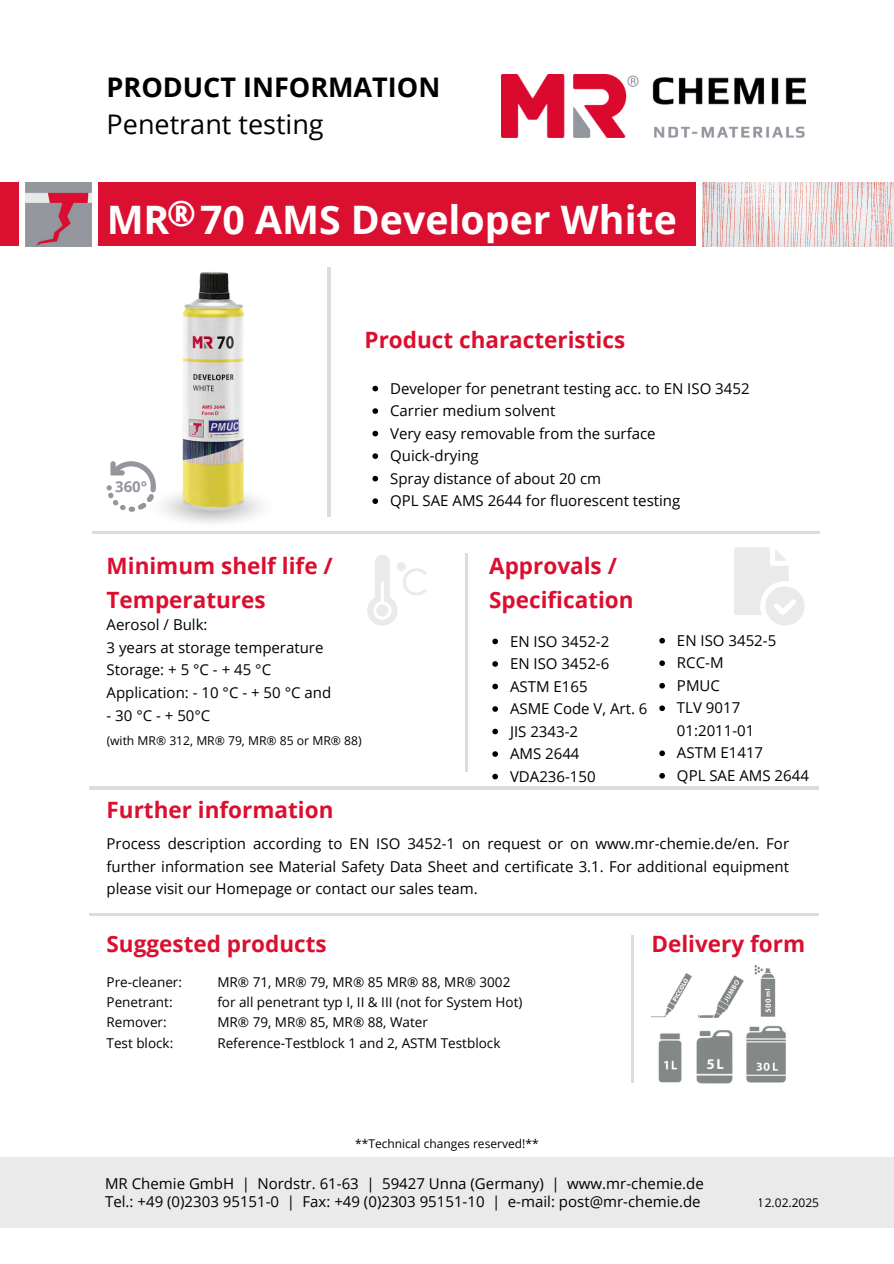
<style>
.page{position:relative;width:894px;height:1264px;background:#fff}
.page>*{position:absolute;margin:0;border:0;box-sizing:border-box;transform-origin:0 0}
.t1{font:700 39.15px "Open Sans";color:#fefefe}
.t2{font:700 27px "Open Sans";color:#000}
.t3{font:27px "Open Sans";color:#000}
.t4{font:700 22.5px/33.8px "Open Sans";color:#db0f2f}
.t5{font:15px/22.5px "Open Sans";color:#000}
.t6{font:700 15px "Open Sans";color:#94959d}
.t7{font:13.5px/20.2px "Open Sans";color:#000}
.t8{font:12.15px "Open Sans";color:#000}
.t9{font:12px "Open Sans";color:#000}
</style>
<div class="page">
<hr style="left:89px;top:786px;width:730px;height:3px;background:#94959d">
<hr style="left:92px;top:531px;width:727px;height:2px;background:#94959d">
<hr style="left:89px;top:913px;width:730px;height:2px;background:#94959d">
<hr style="left:327px;top:267px;width:3px;height:249px;background:#94959d">
<hr style="left:465px;top:553px;width:2px;height:218px;background:#94959d">
<img style="left:501px;top:74px;width:304px;height:63px">
<div style="left:0;top:1156px;width:893px;height:71px;background:#e9eae9"></div>
<hr style="left:631px;top:935px;width:2px;height:147px;background:#94959d">
<svg style="left:367px;top:555px;width:59px;height:70px"></svg>
<svg style="left:372px;top:386px;width:6px;height:5px"></svg>
<svg style="left:372px;top:408px;width:6px;height:6px"></svg>
<svg style="left:372px;top:431px;width:6px;height:5px"></svg>
<svg style="left:372px;top:453px;width:6px;height:6px"></svg>
<svg style="left:372px;top:476px;width:6px;height:5px"></svg>
<svg style="left:372px;top:498px;width:6px;height:6px"></svg>
<svg style="left:492px;top:638px;width:6px;height:6px"></svg>
<svg style="left:492px;top:661px;width:6px;height:5px"></svg>
<svg style="left:492px;top:683px;width:6px;height:6px"></svg>
<svg style="left:492px;top:706px;width:6px;height:5px"></svg>
<svg style="left:492px;top:728px;width:6px;height:6px"></svg>
<svg style="left:492px;top:751px;width:6px;height:6px"></svg>
<svg style="left:492px;top:773px;width:6px;height:6px"></svg>
<svg style="left:659px;top:638px;width:5px;height:5px"></svg>
<svg style="left:659px;top:660px;width:5px;height:6px"></svg>
<svg style="left:659px;top:683px;width:5px;height:5px"></svg>
<svg style="left:659px;top:705px;width:5px;height:6px"></svg>
<svg style="left:659px;top:750px;width:5px;height:6px"></svg>
<svg style="left:659px;top:773px;width:5px;height:5px"></svg>
<svg style="left:734px;top:547px;width:70px;height:78px"></svg>
<img style="left:698px;top:975px;width:46px;height:43px">
<img style="left:651px;top:973px;width:41px;height:45px">
<img style="left:696px;top:1030px;width:37px;height:54px">
<img style="left:746px;top:1026px;width:40px;height:57px">
<img style="left:754px;top:965px;width:22px;height:52px">
<img style="left:658px;top:1033px;width:24px;height:50px">
<img style="left:163px;top:272px;width:99px;height:246px">
<svg style="left:106px;top:461px;width:50px;height:51px"></svg>
<div style="left:98px;top:182px;width:597px;height:64px;background:#db0f2f"></div>
<img style="left:25px;top:182px;width:67px;height:64px">
<div style="left:0;top:182px;width:19px;height:64px;background:#db0f2f"></div>
<img style="left:702px;top:182px;width:191px;height:64px">
<h2 class="t2" style="left:106px;top:68px;width:335px">PRODUCT INFORMATION</h2>
<h2 class="t3" style="left:106px;top:105px;width:219px">Penetrant testing</h2>
<h1 class="t1" style="left:106px;top:192px;width:571px">MR<sup>®</sup><sup>®</sup>70 AMS Developer White</h1>
<p class="t6" style="left:115px;top:476px;width:33px">360°</p>
<h3 class="t4" style="left:106px;top:548px;width:228px">Minimum shelf life /<br>Temperatures</h3>
<h3 class="t4" style="left:364px;top:323px;width:262px">Product characteristics</h3>
<p class="t5" style="left:390px;top:376px;width:361px">Developer for penetrant testing acc. to EN ISO 3452<br>Carrier medium solvent<br>Very easy removable from the surface<br>Quick-drying<br>Spray distance of about 20 cm<br>QPL SAE AMS 2644 for fluorescent testing</p>
<h3 class="t4" style="left:489px;top:548px;width:146px">Approvals /<br>Specification</h3>
<p class="t5" style="left:106px;top:613px;width:226px">Aerosol / Bulk:<br>3 years at storage temperature<br>Storage: + 5 °C - + 45 °C<br>Application: - 10 °C - + 50 °C and</p>
<p class="t5" style="left:106px;top:703px;width:105px">- 30 °C - + 50°C</p>
<p class="t8" style="left:106px;top:732px;width:256px">(with MR® 312, MR® 79, MR® 85 or MR® 88)</p>
<h3 class="t4" style="left:106px;top:792px;width:228px">Further information</h3>
<p class="t5" style="left:510px;top:629px;width:139px">EN ISO 3452-2<br>EN ISO 3452-6<br>ASTM E165<br>ASME Code V, Art. 6<br>JIS 2343-2<br>AMS 2644<br>VDA236-150</p>
<p class="t5" style="left:676px;top:628px;width:133px">EN ISO 3452-5<br>RCC-M<br>PMUC<br>TLV 9017<br>01:2011-01<br>ASTM E1417<br>QPL SAE AMS 2644</p>
<p class="t5" style="left:106px;top:832px;width:684px;text-align:justify">Process description according to EN ISO 3452-1 on request or on www.mr-chemie.de/en. For further information see Material Safety Data Sheet and certificate 3.1. For additional equipment please visit our Homepage or contact our sales team.</p>
<h3 class="t4" style="left:106px;top:926px;width:222px">Suggested products</h3>
<p class="t7" style="left:106px;top:971px;width:77px">Pre-cleaner:<br>Penetrant:<br>Remover:<br>Test block:</p>
<p class="t7" style="left:217px;top:971px;width:306px">MR® 71, MR® 79, MR® 85 MR® 88, MR® 3002 for all penetrant typ I, II &amp; III (not for System Hot)<br>MR® 79, MR® 85, MR® 88, Water Reference-Testblock 1 and 2, ASTM Testblock</p>
<p class="t9" style="left:355px;top:1135px;width:185px">**Technical changes reserved!**</p>
<h3 class="t4" style="left:651px;top:926px;width:155px">Delivery form</h3>
<p class="t5" style="left:105px;top:1173px;width:600px;line-height:18px">MR Chemie GmbH | Nordstr. 61-63 | 59427 Unna (Germany) | www.mr-chemie.de<br>Tel.: +49 (0)2303 95151-0 | Fax: +49 (0)2303 95151-10 | e-mail: post@mr-chemie.de</p>
<p class="t9" style="left:757px;top:1194px;width:63px">12.02.2025</p>
</div>
